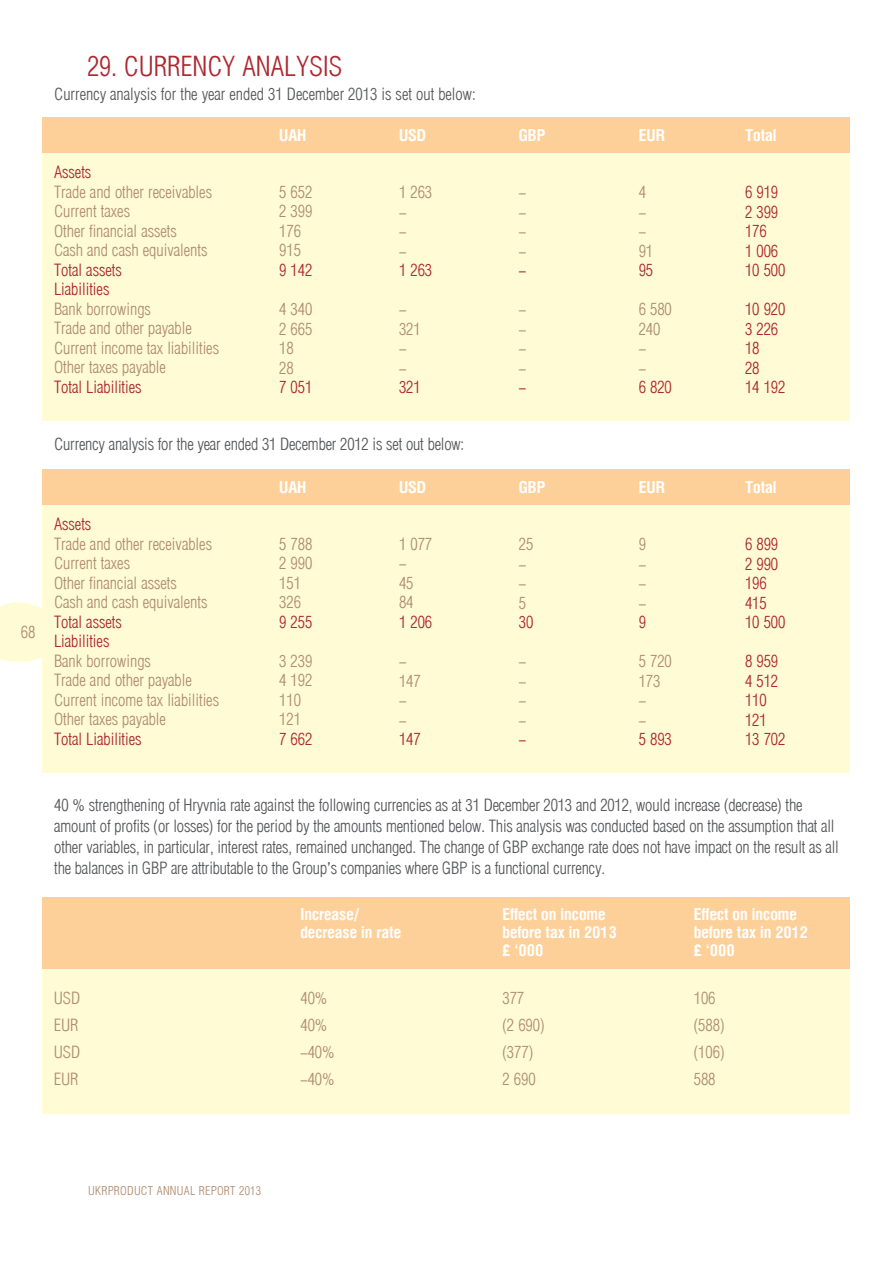
<style>
.page{position:relative;width:893px;height:1263px;background:#fff}
.page>*{position:absolute;margin:0;border:0;box-sizing:border-box;transform-origin:0 0}
.t1{font:300 27px "Helios Cond";color:#ae2830}
.t2{font:300 16.5px/21px "Helios Cond";letter-spacing:-.01em;color:#58595b}
.t3{font:300 16.5px/19.5px "Helios Cond";color:#b08d71}
.t4{font:300 16.5px/19.5px "Helios Cond";color:#ae2830}
.t5{font:700 16.5px/18px "Helios Cond";color:#fff}
.t6{font:300 12px "Helios Cond";letter-spacing:.025em;color:#b08d71}
.s1{font-family:"PF Din Text Cond Pro";font-weight:400}
.s2{font-family:"PF Din Text Cond Pro"}
</style>
<div class="page">
<svg style="left:0;top:598px;width:43px;height:68px"></svg>
<div style="left:43px;top:123px;width:807px;height:298px;background:#fffcd5"></div>
<div style="left:43px;top:475px;width:807px;height:298px;background:#fffcd5"></div>
<div style="left:43px;top:117px;width:807px;height:36px;background:#fed099"></div>
<div style="left:43px;top:469px;width:807px;height:36px;background:#fed099"></div>
<div style="left:42px;top:903px;width:808px;height:211px;background:#fffcd5"></div>
<div style="left:42px;top:897px;width:808px;height:72px;background:#fed099"></div>
<p class="t3" style="left:21px;top:622px;width:16px">68</p>
<h1 class="t1" style="left:87px;top:53px;width:256px">29. CURRENCY ANALYSIS</h1>
<p class="t2" style="left:54px;top:84px;width:423px">Currency analysis for the year ended 31 December 2013 is set out below:</p>
<p class="t4" style="left:54px;top:163px;width:39px">Assets</p>
<p class="t3" style="left:54px;top:183px;width:160px">Trade and other receivables<br>Current taxes<br>Other financial assets<br>Cash and cash equivalents</p>
<p class="t4" style="left:54px;top:261px;width:69px">Total assets<br>Liabilities</p>
<p class="t3" style="left:54px;top:300px;width:167px">Bank borrowings<br>Trade and other payable<br>Current income tax liabilities<br>Other taxes payable</p>
<p class="t4" style="left:54px;top:378px;width:89px">Total Liabilities</p>
<p class="t5" style="left:279px;top:126px;width:29px">UAH</p>
<p class="t3" style="left:279px;top:183px;width:35px">5 652<br>2 399<br>176<br>915</p>
<p class="t4" style="left:279px;top:261px;width:35px">9 142</p>
<p class="t3" style="left:279px;top:300px;width:35px">4 340<br>2 665<br>18<br>28</p>
<p class="t4" style="left:279px;top:378px;width:35px">7 051</p>
<p class="t5" style="left:399px;top:126px;width:29px">USD</p>
<p class="t3" style="left:399px;top:183px;width:35px">1 263 -<br>-<br>-</p>
<p class="t4" style="left:399px;top:261px;width:35px">1 263</p>
<p class="t3" style="left:399px;top:300px;width:23px">-<br>321 -<br>-</p>
<p class="t4" style="left:399px;top:378px;width:23px">321</p>
<p class="t2" style="left:54px;top:435px;width:411px">Currency analysis for the year ended 31 December 2012 is set out below:</p>
<p class="t4" style="left:54px;top:515px;width:39px">Assets</p>
<p class="t3" style="left:54px;top:535px;width:160px">Trade and other receivables<br>Current taxes<br>Other financial assets<br>Cash and cash equivalents</p>
<p class="t4" style="left:54px;top:613px;width:69px">Total assets<br>Liabilities</p>
<p class="t3" style="left:54px;top:652px;width:167px">Bank borrowings<br>Trade and other payable<br>Current income tax liabilities<br>Other taxes payable</p>
<p class="t4" style="left:54px;top:730px;width:89px">Total Liabilities</p>
<p class="t5" style="left:279px;top:478px;width:29px">UAH</p>
<p class="t3" style="left:279px;top:535px;width:35px">5 788<br>2 990<br>151<br>326</p>
<p class="t4" style="left:279px;top:613px;width:35px">9 255</p>
<p class="t3" style="left:279px;top:652px;width:35px">3 239<br>4 192<br>110<br>121</p>
<p class="t4" style="left:279px;top:730px;width:35px">7 662</p>
<p class="t5" style="left:399px;top:478px;width:29px">USD</p>
<p class="t3" style="left:399px;top:535px;width:35px">1 077 -<br>45<br>84</p>
<p class="t4" style="left:399px;top:613px;width:35px">1 206</p>
<p class="t3" style="left:399px;top:652px;width:23px">-<br>147 -<br>-</p>
<p class="t4" style="left:399px;top:730px;width:23px">147</p>
<p class="t5" style="left:519px;top:126px;width:28px">GBP</p>
<p class="t3" style="left:519px;top:183px;width:9px;text-align:justify">- - - -</p>
<p class="t4" style="left:519px;top:261px;width:9px">-</p>
<p class="t3" style="left:519px;top:300px;width:9px;text-align:justify">- - - -</p>
<p class="t4" style="left:519px;top:378px;width:9px">-</p>
<p class="t5" style="left:519px;top:478px;width:28px">GBP</p>
<p class="t3" style="left:519px;top:535px;width:16px">25 - -<br>5</p>
<p class="t4" style="left:519px;top:613px;width:16px">30</p>
<p class="t3" style="left:519px;top:652px;width:9px;text-align:justify">- - - -</p>
<p class="t4" style="left:519px;top:730px;width:9px">-</p>
<p class="t5" style="left:639px;top:126px;width:28px">EUR</p>
<p class="t3" style="left:639px;top:183px;width:16px">4 - -<br>91</p>
<p class="t4" style="left:639px;top:261px;width:16px">95</p>
<p class="t3" style="left:639px;top:300px;width:35px">6 580<br>240 -<br>-</p>
<p class="t4" style="left:639px;top:378px;width:35px">6 820</p>
<p class="t5" style="left:639px;top:478px;width:28px">EUR</p>
<p class="t3" style="left:639px;top:535px;width:9px;text-align:justify">9 - - -</p>
<p class="t4" style="left:639px;top:613px;width:9px">9</p>
<p class="t3" style="left:639px;top:652px;width:35px">5 720<br>173 -<br>-</p>
<p class="t4" style="left:639px;top:730px;width:35px">5 893</p>
<p class="t5" style="left:745px;top:126px;width:33px">Total</p>
<p class="t4" style="left:745px;top:183px;width:42px">6 919<br>2 399<br>176<br>1 006<br>10 500</p>
<p class="t4" style="left:745px;top:300px;width:42px">10 920<br>3 226<br>18<br>28<br>14 192</p>
<p class="t5" style="left:745px;top:478px;width:33px">Total</p>
<p class="t4" style="left:745px;top:535px;width:42px">6 899<br>2 990<br>196<br>415<br>10 500</p>
<p class="t4" style="left:745px;top:652px;width:42px">8 959<br>4 512<br>110<br>121<br>13 702</p>
<p class="t2" style="left:54px;top:795px;width:786px">40 % strengthening of Hryvnia rate against the following currencies as at 31 December 2013 and 2012, would increase (decrease) the amount of profits (or losses) for the period by the amounts mentioned below. This analysis was conducted based on the assumption that all other variables, in particular, interest rates, remained unchanged. The change of GBP exchange rate does not have impact on the result as all the balances in GBP are attributable to the Group<span class="s1">’</span>s companies where GBP is a functional currency.</p>
<p class="t5" style="left:300px;top:905px;width:102px">Increase/ decrease in rate</p>
<p class="t5" style="left:502px;top:905px;width:116px">Effect on income before tax in 2013 <span class="s2">£</span> ‘000</p>
<p class="t5" style="left:694px;top:905px;width:116px">Effect on income before tax in 2012 <span class="s2">£</span> ‘000</p>
<p class="t3" style="left:54px;top:985px;width:28px;line-height:27px;text-align:justify">USD EUR USD EUR</p>
<p class="t3" style="left:300px;top:985px;width:36px;line-height:27px">40%<br>40% -40% -40%</p>
<p class="t3" style="left:694px;top:985px;width:32px;line-height:27px">106 (588) (106)<br>588</p>
<p class="t3" style="left:502px;top:985px;width:44px;line-height:27px">377<br>(2 690) (377)<br>2 690</p>
<p class="t6" style="left:88px;top:1185px;width:174px">ukrproduct annual report 2013</p>
</div>
